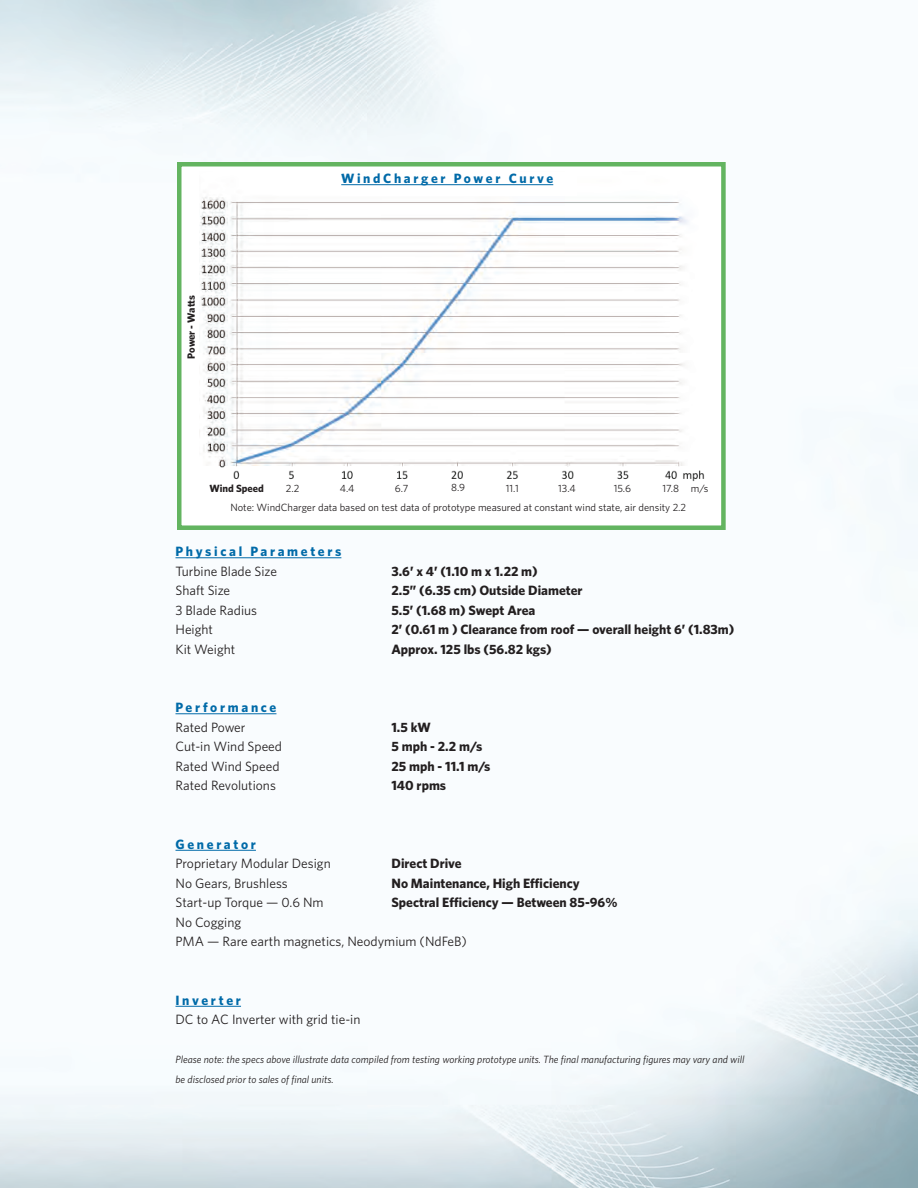
<style>
.page{position:relative;width:918px;height:1188px;background:#fff}
.page>*{position:absolute;margin:0;border:0;box-sizing:border-box;transform-origin:0 0}
.t1{font:700 13.5px "Whitney";color:#231f20}
.t2{font:13.5px/19.5px "Whitney";color:#231f20}
.t3{font:700 13.5px "Whitney";letter-spacing:.2em;color:#006aa8}
.t4{font:italic 10.5px/19.5px "Whitney";color:#231f20}
.t5{font:10.5px/19.5px "Whitney";color:#231f20}
.t6{font:700 10.5px "Whitney";color:#231f20}
</style>
<div class="page">
<img style="left:0;top:0;width:918px;height:1188px">
<div style="left:177px;top:162px;width:549px;height:368px;background:#fff;border:4px solid #63b460"></div>
<img style="left:199px;top:197px;width:506px;height:285px">
<hr style="left:176px;top:557px;width:165px;height:1px;background:#006aa8">
<hr style="left:176px;top:713px;width:100px;height:1px;background:#006aa8">
<hr style="left:176px;top:850px;width:80px;height:1px;background:#006aa8">
<hr style="left:176px;top:1006px;width:65px;height:1px;background:#006aa8">
<hr style="left:341px;top:184px;width:212px;height:1px;background:#006aa8">
<p class="t6" style="left:184px;top:359px;width:65px;rotate:-90deg">Power - Watts</p>
<p class="t3" style="left:341px;top:170px;width:214px">WindCharger Power Curve</p>
<p class="t3" style="left:351px;top:174px;width:215px">WindChargee Power Curv e</p>
<p class="t6" style="left:210px;top:481px;width:56px">Wind Speed</p>
<p class="t5" style="left:286px;top:478px;width:15px">2.2</p>
<p class="t5" style="left:340px;top:478px;width:16px">4.4</p>
<p class="t5" style="left:395px;top:478px;width:15px">6.7</p>
<p class="t5" style="left:451px;top:478px;width:16px">8.9</p>
<p class="t5" style="left:506px;top:478px;width:14px">11.1</p>
<p class="t5" style="left:558px;top:478px;width:19px">13.4</p>
<p class="t5" style="left:614px;top:478px;width:19px">15.6</p>
<p class="t5" style="left:230px;top:478px;width:479px;text-indent:432px">17.8 m/s<br>Note: WindCharger data based on test data of prototype measured at constant wind state, air density 2.2</p>
<p class="t3" style="left:176px;top:543px;width:167px">Physical Parameters</p>
<p class="t2" style="left:176px;top:561px;width:103px">Turbine Blade Size</p>
<p class="t1" style="left:392px;top:562px;width:148px">3.6’ x 4’ (1.10 m x 1.22 m)</p>
<p class="t2" style="left:176px;top:581px;width:56px">Shaft Size</p>
<p class="t1" style="left:392px;top:582px;width:193px">2.5” (6.35 cm) Outside Diameter</p>
<p class="t2" style="left:176px;top:600px;width:83px">3 Blade Radius</p>
<p class="t1" style="left:392px;top:601px;width:145px">5.5’ (1.68 m) Swept Area</p>
<p class="t2" style="left:176px;top:620px;width:39px">Height</p>
<p class="t1" style="left:392px;top:621px;width:344px">2’ (0.61 m ) Clearance from roof — overall height 6’ (1.83m)</p>
<p class="t2" style="left:176px;top:639px;width:61px">Kit Weight</p>
<p class="t1" style="left:392px;top:640px;width:162px">Approx. 125 lbs (56.82 kgs)</p>
<p class="t3" style="left:176px;top:699px;width:102px">Performance</p>
<p class="t2" style="left:176px;top:717px;width:72px">Rated Power</p>
<p class="t1" style="left:392px;top:718px;width:41px">1.5 kW</p>
<p class="t2" style="left:176px;top:737px;width:108px">Cut-in Wind Speed</p>
<p class="t1" style="left:392px;top:738px;width:92px">5 mph - 2.2 m/s</p>
<p class="t2" style="left:176px;top:756px;width:106px">Rated Wind Speed</p>
<p class="t1" style="left:392px;top:757px;width:101px">25 mph - 11.1 m/s</p>
<p class="t2" style="left:176px;top:776px;width:102px">Rated Revolutions</p>
<p class="t1" style="left:392px;top:777px;width:56px">140 rpms</p>
<p class="t3" style="left:176px;top:835px;width:82px">Generator</p>
<p class="t2" style="left:176px;top:854px;width:157px">Proprietary Modular Design</p>
<p class="t1" style="left:392px;top:855px;width:72px">Direct Drive</p>
<p class="t2" style="left:176px;top:873px;width:114px">No Gears, Brushless</p>
<p class="t1" style="left:392px;top:874px;width:190px">No Maintenance, High Efficiency</p>
<p class="t2" style="left:176px;top:893px;width:150px">Start-up Torque — 0.6 Nm</p>
<p class="t1" style="left:392px;top:894px;width:228px">Spectral Efficiency — Between 85-96%</p>
<p class="t2" style="left:176px;top:912px;width:293px">No Cogging<br>PMA — Rare earth magnetics, Neodymium (NdFeB)</p>
<p class="t3" style="left:176px;top:991px;width:67px">Inverter</p>
<p class="t2" style="left:176px;top:1010px;width:187px">DC to AC Inverter with grid tie-in</p>
<p class="t4" style="left:176px;top:1050px;width:571px">Please note: the specs above illustrate data compiled from testing working prototype units. The final manufacturing figures may vary and will be disclosed prior to sales of final units.</p>
</div>
